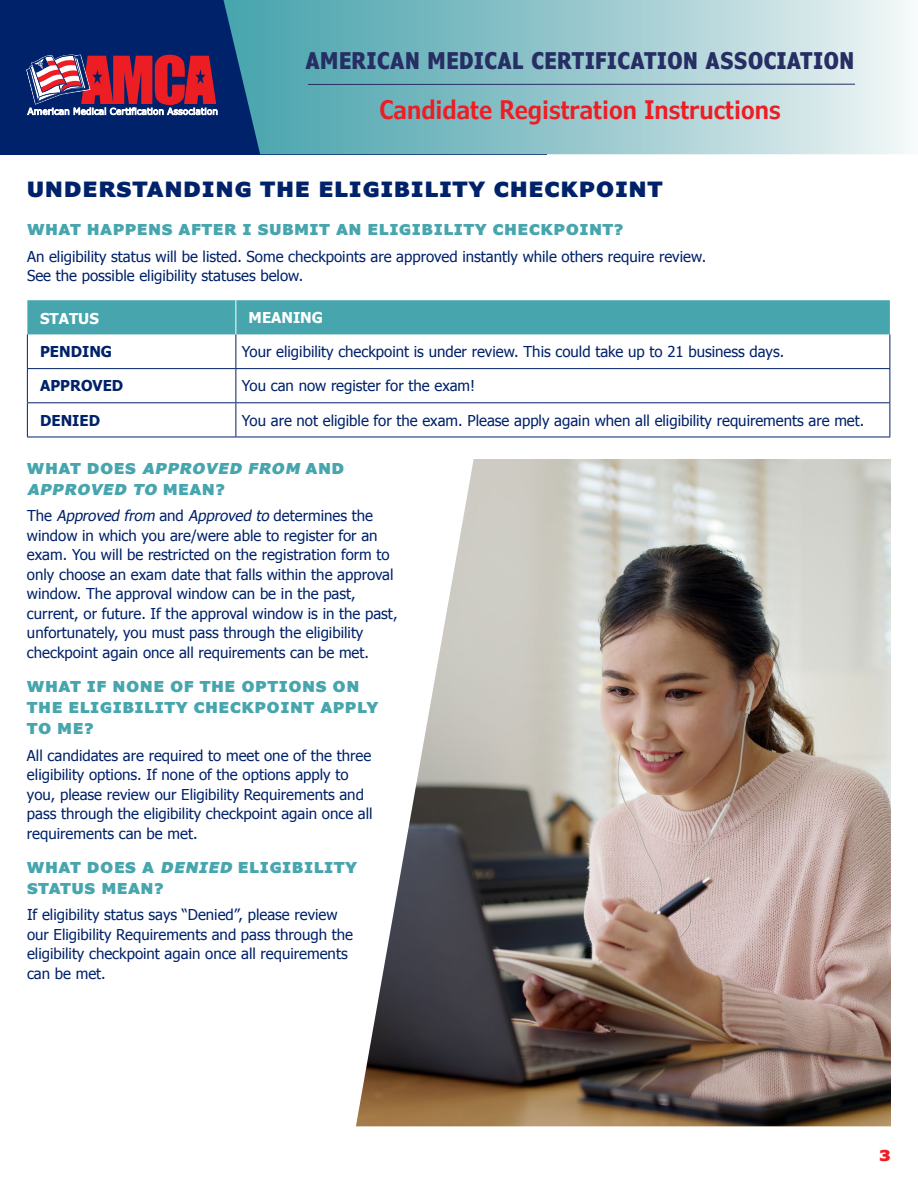
<style>
.page{position:relative;width:918px;height:1188px;background:#fff}
.page>*{position:absolute;margin:0;border:0;box-sizing:border-box;transform-origin:0 0}
.t1{font:600 condensed 25.5px "Verdana Pro";color:#ed1d24}
.t2{font:700 condensed 22.95px "Verdana Pro";letter-spacing:.03em;color:#262e63}
.t3{font:900 21px "Verdana Pro";letter-spacing:.03em;color:#00226a}
.t4{font:15px/19.5px "Tahoma";color:#00226a}
.t5{font:900 15px/21px "Verdana Pro";letter-spacing:.03em;color:#47a5ae}
.t6{font:italic 900 15px/21px "Verdana Pro";color:#47a5ae}
.t7{font:700 15px "Tahoma";color:#00226a}
.t8{font:700 15px "Tahoma";color:#fff}
.t9{font:900 15px "Verdana Pro";color:#ed1d24}
.s1{font-style:normal}
.s2{font-style:italic}
</style>
<div class="page">
<img style="left:356px;top:459px;width:535px;height:667px">
<div style="left:0;top:0;width:547px;height:154px;background:#00226a"></div>
<svg style="left:26px;top:55px;width:191px;height:60px"></svg>
<svg style="left:224px;top:0;width:686px;height:154px;background:#94c5cc"></svg>
<hr style="left:308px;top:84px;width:547px;height:1px;background:#262e63">
<div style="left:27px;top:300px;width:863px;height:34px;background:#47a5ae"></div>
<hr style="left:27px;top:334px;width:1px;height:34px;background:#00226a">
<hr style="left:236px;top:334px;width:1px;height:34px;background:#00226a">
<hr style="left:236px;top:300px;width:1px;height:34px;background:#fff">
<hr style="left:890px;top:334px;width:1px;height:34px;background:#00226a">
<hr style="left:236px;top:368px;width:654px;height:1px;background:#00226a">
<hr style="left:890px;top:369px;width:1px;height:33px;background:#00226a">
<hr style="left:236px;top:402px;width:654px;height:1px;background:#00226a">
<hr style="left:890px;top:403px;width:1px;height:34px;background:#00226a">
<hr style="left:236px;top:437px;width:654px;height:1px;background:#00226a">
<hr style="left:27px;top:403px;width:1px;height:34px;background:#00226a">
<hr style="left:236px;top:403px;width:1px;height:34px;background:#00226a">
<hr style="left:27px;top:437px;width:209px;height:1px;background:#00226a">
<hr style="left:27px;top:368px;width:209px;height:1px;background:#00226a">
<hr style="left:27px;top:369px;width:1px;height:33px;background:#00226a">
<hr style="left:236px;top:369px;width:1px;height:33px;background:#00226a">
<hr style="left:27px;top:402px;width:209px;height:1px;background:#00226a">
<h2 class="t2" style="left:306px;top:45px;width:550px">AMERICAN MEDICAL CERTIFICATION ASSOCIATION</h2>
<h1 class="t1" style="left:380px;top:93px;width:403px">Candidate Registration Instructions</h1>
<h3 class="t3" style="left:27px;top:176px;width:637px">UNDERSTANDING THE ELIGIBILITY CHECKPOINT</h3>
<p class="t5" style="left:27px;top:219px;width:598px">WHAT HAPPENS AFTER I SUBMIT AN ELIGIBILITY CHECKPOINT?</p>
<p class="t4" style="left:27px;top:246px;width:681px">An eligibility status will be listed. Some checkpoints are approved instantly while others require review.<br>See the possible eligibility statuses below.</p>
<p class="t8" style="left:40px;top:308px;width:60px">STATUS</p>
<p class="t8" style="left:249px;top:307px;width:76px">MEANING</p>
<p class="t7" style="left:40px;top:341px;width:73px">PENDING</p>
<p class="t4" style="left:242px;top:341px;width:544px">Your eligibility checkpoint is under review. This could take up to 21 business days.</p>
<p class="t7" style="left:40px;top:375px;width:85px">APPROVED</p>
<p class="t4" style="left:242px;top:376px;width:235px">You can now register for the exam!</p>
<p class="t7" style="left:40px;top:410px;width:61px">DENIED</p>
<p class="t4" style="left:242px;top:410px;width:624px">You are not eligible for the exam. Please apply again when all eligibility requirements are met.</p>
<p class="t6" style="left:27px;top:458px;width:319px"><span class="s1">W H AT D O E S</span> APPROVED FROM <span class="s1">A N D<br></span>APPROVED TO <span class="s1">M E A N ?</span></p>
<p class="t4" style="left:27px;top:505px;width:372px">T h e <span class="s2">Approved from</span> a n d <span class="s2">Approved to</span> d e t e r m i n e s t h e window in which you are/were able to register for an exam. You will be restricted on the registration form to only choose an exam date that falls within the approval window. The approval window can be in the past, current, or future. If the approval window is in the past, unfortunately, you must pass through the eligibility checkpoint again once all requirements can be met.</p>
<p class="t5" style="left:27px;top:676px;width:353px">WHAT IF NONE OF THE OPTIONS ON<br>THE ELIGIBILITY CHECKPOINT APPLY<br>TO ME?</p>
<p class="t4" style="left:27px;top:745px;width:347px">All candidates are required to meet one of the three eligibility options. If none of the options apply to you, please review our Eligibility Requirements and pass through the eligibility checkpoint again once all requirements can be met.</p>
<p class="t5" style="left:27px;top:857px;width:332px">WHAT DOES A <span class="s2">DENIED</span> ELIGIBILITY<br>STATUS MEAN?</p>
<p class="t4" style="left:27px;top:904px;width:328px">If eligibility status says “Denied”, please review our Eligibility Requirements and pass through the eligibility checkpoint again once all requirements can be met.</p>
<p class="t9" style="left:880px;top:1145px;width:13px">3</p>
</div>
